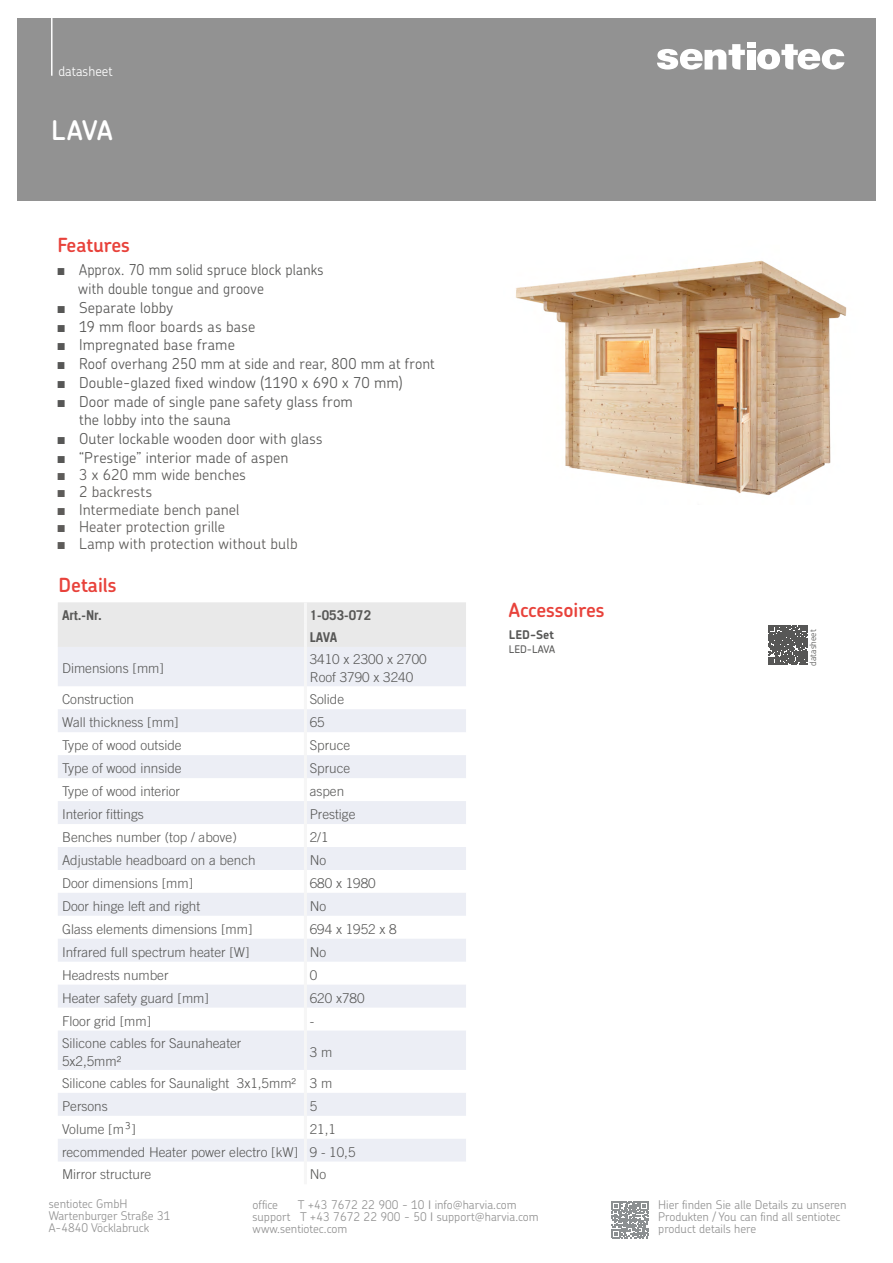
<style>
.page{position:relative;width:893px;height:1263px;background:#fff}
.page>*{position:absolute;margin:0;border:0;box-sizing:border-box;transform-origin:0 0}
.t1{font:600 27px "Chevin Pro";color:#fff}
.t2{font:600 19.5px "Chevin Pro";color:#e8423b}
.t3{font:300 15px/18.8px "Chevin Pro";letter-spacing:.01em;color:#575756}
.t4{font:300 15px "Chevin Pro";letter-spacing:.01em;color:#5d5b59}
.t5{font:300 15px/18.8px "Chevin Pro";letter-spacing:.01em;color:#575756;scale:.95 1}
.t6{font:300 13.5px/18px "Trade Gothic LT Com";color:#575756}
.t7{font:700 13.5px "Trade Gothic LT Com";color:#575756}
.t8{font:300 13.5px "Chevin Pro";color:#fff}
.t9{font:300 12px/12px "Chevin Pro";color:#929292}
.t10{font:700 12px "Chevin Pro";color:#575756}
.t11{font:500 10.5px "Chevin Pro";color:#575756}
.t12{font:300 9px "Chevin Pro";color:#575756}
.s1{font-family:"Arial Narrow";font-weight:400}
.s2{font-family:"Chevin Pro";font-size:16.5px}
</style>
<div class="page">
<div style="left:17px;top:18px;width:859px;height:183px;background:#929292"></div>
<svg style="left:657px;top:44px;width:88px;height:26px"></svg>
<svg style="left:757px;top:44px;width:87px;height:26px"></svg>
<div style="left:747px;top:50px;width:8px;height:20px;background:#fff"></div>
<div style="left:747px;top:43px;width:8px;height:5px;background:#fff"></div>
<hr style="left:51px;top:4px;width:2px;height:72px;background:#fff">
<svg style="left:611px;top:1201px;width:37px;height:37px"></svg>
<div style="left:58px;top:602px;width:408px;height:45px;background:#e9e9e9"></div>
<svg style="left:58px;top:647px;width:408px;height:514px;fill:#eceef5"></svg>
<svg style="left:307px;top:647px;width:159px;height:469px;fill:#eceef5"></svg>
<hr style="left:304px;top:602px;width:3px;height:22px;background:#f6f6f6">
<hr style="left:304px;top:624px;width:3px;height:23px;background:#f6f6f6">
<hr style="left:304px;top:647px;width:3px;height:39px;background:#f6f6f6">
<hr style="left:304px;top:686px;width:3px;height:23px;background:#f6f6f6">
<hr style="left:304px;top:709px;width:3px;height:23px;background:#f6f6f6">
<hr style="left:304px;top:732px;width:3px;height:23px;background:#f6f6f6">
<hr style="left:304px;top:755px;width:3px;height:23px;background:#f6f6f6">
<hr style="left:304px;top:778px;width:3px;height:23px;background:#f6f6f6">
<hr style="left:304px;top:801px;width:3px;height:23px;background:#f6f6f6">
<hr style="left:304px;top:824px;width:3px;height:23px;background:#f6f6f6">
<hr style="left:304px;top:847px;width:3px;height:23px;background:#f6f6f6">
<hr style="left:304px;top:870px;width:3px;height:23px;background:#f6f6f6">
<hr style="left:304px;top:893px;width:3px;height:23px;background:#f6f6f6">
<hr style="left:304px;top:916px;width:3px;height:23px;background:#f6f6f6">
<hr style="left:304px;top:939px;width:3px;height:23px;background:#f6f6f6">
<hr style="left:304px;top:962px;width:3px;height:23px;background:#f6f6f6">
<hr style="left:304px;top:985px;width:3px;height:22px;background:#f6f6f6">
<hr style="left:304px;top:1007px;width:3px;height:23px;background:#f6f6f6">
<hr style="left:304px;top:1030px;width:3px;height:40px;background:#f6f6f6">
<hr style="left:304px;top:1070px;width:3px;height:23px;background:#f6f6f6">
<hr style="left:304px;top:1093px;width:3px;height:23px;background:#f6f6f6">
<hr style="left:304px;top:1116px;width:3px;height:23px;background:#f6f6f6">
<hr style="left:304px;top:1139px;width:3px;height:22px;background:#f6f6f6">
<hr style="left:304px;top:1161px;width:3px;height:23px;background:#f6f6f6">
<img style="left:516px;top:260px;width:331px;height:236px">
<svg style="left:769px;top:626px;width:39px;height:39px;background:#686867"></svg>
<p class="t8" style="left:58px;top:62px;width:56px">datasheet</p>
<h1 class="t1" style="left:51px;top:112px;width:63px">LAVA</h1>
<h2 class="t2" style="left:57px;top:232px;width:74px">Features</h2>
<p class="t5" style="left:78px;top:260px;width:260px;text-indent:-21px"><span class="s1">■</span> Approx. 70 mm solid spruce block planks with double tongue and groove</p>
<p class="t3" style="left:58px;top:297px;width:117px"><span class="s1">■</span> Separate lobby</p>
<p class="t3" style="left:58px;top:316px;width:199px"><span class="s1">■</span> 19 mm floor boards as base</p>
<p class="t3" style="left:58px;top:335px;width:179px"><span class="s1">■</span> Impregnated base frame</p>
<p class="t3" style="left:58px;top:354px;width:379px"><span class="s1">■</span> Roof overhang 250 mm at side and rear, 800 mm at front</p>
<p class="t3" style="left:58px;top:372px;width:346px"><span class="s1">■</span> Double-glazed fixed window (1190 x 690 x 70 mm)</p>
<p class="t3" style="left:79px;top:391px;width:275px;text-indent:-21px"><span class="s1">■</span> Door made of single pane safety glass from the lobby into the sauna</p>
<p class="t3" style="left:58px;top:429px;width:266px"><span class="s1">■</span> Outer lockable wooden door with glass</p>
<p class="t3" style="left:58px;top:447px;width:232px"><span class="s1">■</span> “Prestige” interior made of aspen</p>
<p class="t4" style="left:58px;top:464px;width:190px"><span class="s1">■</span> 3 x 620 mm wide benches</p>
<p class="t4" style="left:58px;top:482px;width:96px"><span class="s1">■</span> 2 backrests</p>
<p class="t4" style="left:58px;top:499px;width:183px"><span class="s1">■</span> Intermediate bench panel</p>
<p class="t4" style="left:58px;top:516px;width:169px"><span class="s1">■</span> Heater protection grille</p>
<p class="t4" style="left:58px;top:533px;width:241px"><span class="s1">■</span> Lamp with protection without bulb</p>
<h2 class="t2" style="left:58px;top:572px;width:60px">Details</h2>
<p class="t7" style="left:62px;top:607px;width:41px">Art.-Nr.</p>
<p class="t7" style="left:310px;top:607px;width:63px">1-053-072</p>
<h2 class="t2" style="left:509px;top:597px;width:97px">Accessoires</h2>
<p class="t7" style="left:310px;top:629px;width:29px">LAVA</p>
<p class="t6" style="left:62px;top:659px;width:103px">Dimensions [mm]</p>
<p class="t6" style="left:310px;top:650px;width:119px">3410 x 2300 x 2700<br>Roof 3790 x 3240</p>
<p class="t6" style="left:62px;top:690px;width:74px">Construction</p>
<p class="t6" style="left:310px;top:690px;width:36px">Solide</p>
<p class="t6" style="left:62px;top:713px;width:118px">Wall thickness [mm]</p>
<p class="t6" style="left:310px;top:713px;width:17px">65</p>
<p class="t6" style="left:62px;top:736px;width:121px">Type of wood outside</p>
<p class="t6" style="left:310px;top:736px;width:42px">Spruce</p>
<p class="t6" style="left:62px;top:759px;width:121px">Type of wood innside</p>
<p class="t6" style="left:310px;top:759px;width:42px">Spruce</p>
<p class="t6" style="left:62px;top:782px;width:120px">Type of wood interior</p>
<p class="t6" style="left:310px;top:782px;width:36px">aspen</p>
<p class="t6" style="left:62px;top:805px;width:83px">Interior fittings</p>
<p class="t6" style="left:310px;top:805px;width:47px">Prestige</p>
<p class="t6" style="left:62px;top:828px;width:176px">Benches number (top / above)</p>
<p class="t6" style="left:310px;top:828px;width:20px">2/1</p>
<p class="t6" style="left:62px;top:851px;width:195px">Adjustable headboard on a bench</p>
<p class="t6" style="left:310px;top:851px;width:18px">No</p>
<p class="t6" style="left:62px;top:874px;width:133px">Door dimensions [mm]</p>
<p class="t6" style="left:310px;top:874px;width:68px">680 x 1980</p>
<p class="t6" style="left:62px;top:897px;width:140px">Door hinge left and right</p>
<p class="t6" style="left:310px;top:897px;width:18px">No</p>
<p class="t6" style="left:62px;top:920px;width:192px">Glass elements dimensions [mm]</p>
<p class="t6" style="left:310px;top:920px;width:89px">694 x 1952 x 8</p>
<p class="t6" style="left:62px;top:943px;width:189px">Infrared full spectrum heater [W]</p>
<p class="t6" style="left:310px;top:943px;width:18px">No</p>
<p class="t6" style="left:62px;top:966px;width:108px">Headrests number</p>
<p class="t6" style="left:310px;top:966px;width:9px">0</p>
<p class="t6" style="left:62px;top:988px;width:148px">Heater safety guard [mm]</p>
<p class="t6" style="left:310px;top:988px;width:56px">620 x780</p>
<p class="t6" style="left:62px;top:1011px;width:91px">Floor grid [mm]</p>
<p class="t6" style="left:310px;top:1011px;width:6px">-</p>
<p class="t6" style="left:62px;top:1034px;width:181px">Silicone cables for Saunaheater<br>5x2,5mm²</p>
<p class="t6" style="left:310px;top:1043px;width:24px">3 m</p>
<p class="t6" style="left:62px;top:1071px;width:272px;line-height:23px">Silicone cables for Saunalight 3x1,5mm² 3 m<br>Persons</p>
<p class="t10" style="left:509px;top:626px;width:47px">LED-Set</p>
<p class="t11" style="left:509px;top:642px;width:48px">LED-LAVA</p>
<p class="t6" style="left:310px;top:1097px;width:9px">5</p>
<p class="t6" style="left:62px;top:1120px;width:75px">Volume [m<span class="s2">³</span>]</p>
<p class="t6" style="left:62px;top:1117px;width:295px;line-height:22.8px;text-indent:248px">21,1 recommended Heater power electro [kW] 9 - 10,5<br>Mirror structure</p>
<p class="t6" style="left:310px;top:1165px;width:18px">No</p>
<p class="t12" style="left:807px;top:665px;width:38px;rotate:-90deg">datasheet</p>
<p class="t9" style="left:49px;top:1197px;width:123px">sentiotec GmbH<br>Wartenburger Straße 31<br>A-4840 Vöcklabruck</p>
<p class="t9" style="left:658px;top:1199px;width:190px">Hier finden Sie alle Details zu unseren<br>Produkten / You can find all sentiotec product details here</p>
<p class="t9" style="left:253px;top:1198px;width:288px;text-indent:45px">T +43 7672 22 900 - 10 info@harvia.com support T +43 7672 22 900 - 50 support@harvia.com www.sentiotec.com</p>
<p class="t9" style="left:253px;top:1198px;width:27px">office</p>
</div>
